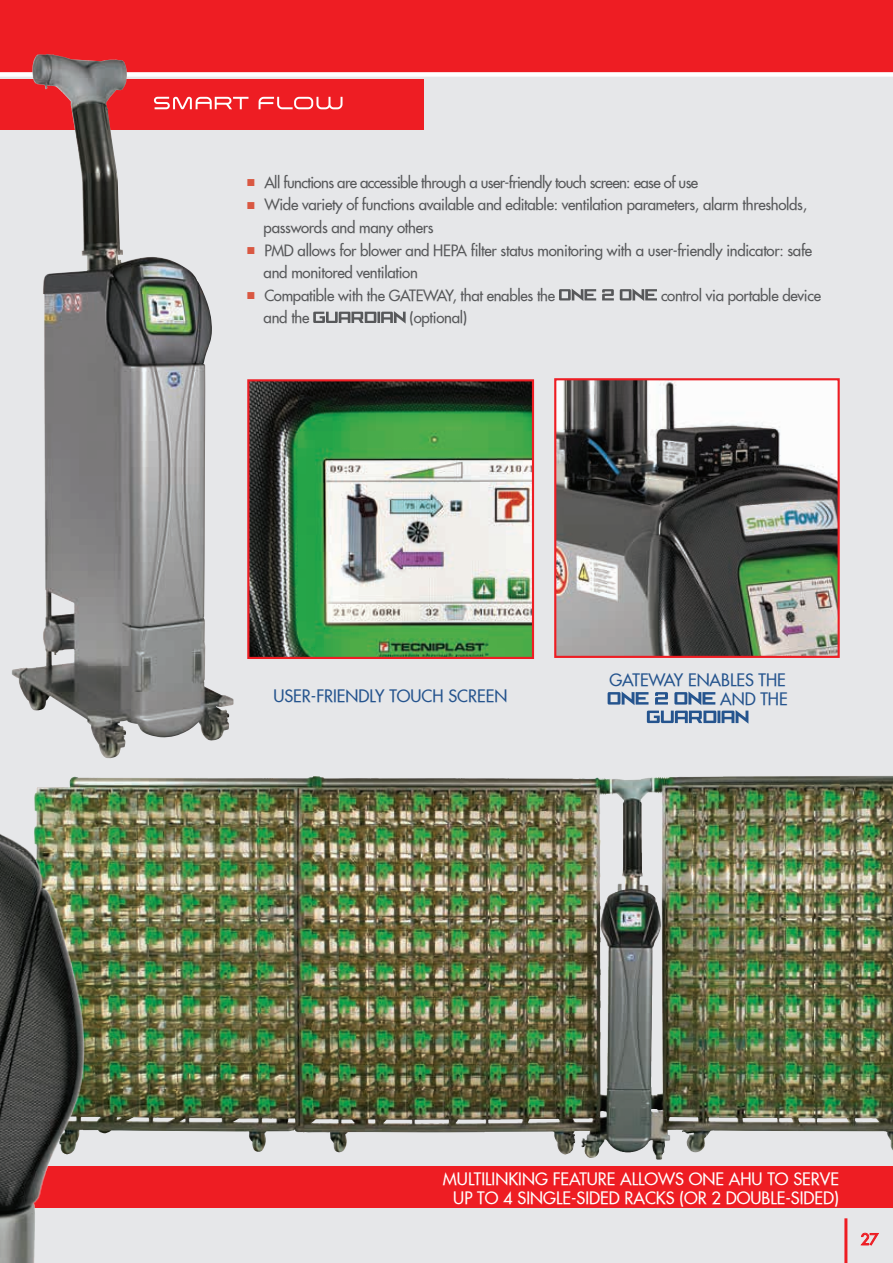
<style>
.page{position:relative;width:893px;height:1263px;background:#fff}
.page>*{position:absolute;margin:0;border:0;box-sizing:border-box;transform-origin:0 0}
.t1{font:16.5px/18.5px "Futura Extended";color:#fff;text-align:right}
.t2{font:16.5px/18.5px "Futura Extended";color:#25548e;text-align:right}
.t3{font:15px/22.5px "Futura Extended";letter-spacing:-.02em;color:#57585a}
.t4{font:15px "Futura Extended";letter-spacing:-.04em;color:#57585a}
.t5{font:15px "Futura Extended";color:#ee1d23}
.s1{font-family:"Book Antiqua";color:#d95842}
</style>
<div class="page">
<img style="left:0;top:77px;width:893px;height:1186px">
<div style="left:0;top:1166px;width:893px;height:42px;background:#ee1d23"></div>
<img style="left:596px;top:776px;width:229px;height:4px">
<div style="left:0;top:0;width:893px;height:74px;background:#ee1d23"></div>
<img style="left:0;top:758px;width:96px;height:505px">
<div style="left:0;top:79px;width:423px;height:51px;background:#ee1d23"></div>
<svg style="left:234px;top:97px;width:108px;height:12px"></svg>
<svg style="left:559px;top:289px;width:98px;height:12px"></svg>
<svg style="left:313px;top:311px;width:93px;height:13px"></svg>
<img style="left:250px;top:382px;width:281px;height:274px">
<div style="left:247px;top:379px;width:287px;height:280px;border:2px solid #ee1d23"></div>
<img style="left:557px;top:381px;width:280px;height:274px">
<div style="left:554px;top:378px;width:286px;height:280px;border:2px solid #ee1d23"></div>
<svg style="left:608px;top:691px;width:140px;height:33px;background:#a8b8cb"></svg>
<div style="left:0;top:72px;width:893px;height:5px;background:#fff"></div>
<svg style="left:860px;top:1232px;width:20px;height:14px"></svg>
<hr style="left:844px;top:1218px;width:3px;height:45px;background:#ee1d23">
<img style="left:12px;top:54px;width:222px;height:705px">
<p class="t4" style="left:247px;top:173px;width:453px"><span class="s1">■</span> All functions are accessible through a user-friendly touch screen: ease of use</p>
<p class="t3" style="left:264px;top:194px;width:545px;text-indent:-17px"><span class="s1">■</span> Wide variety of functions available and editable: ventilation parameters, alarm thresholds, passwords and many others</p>
<p class="t3" style="left:264px;top:239px;width:550px;text-indent:-17px"><span class="s1">■</span> PMD allows for blower and HEPA filter status monitoring with a user-friendly indicator: safe and monitored ventilation</p>
<p class="t3" style="left:247px;top:284px;width:310px"><span class="s1">■</span> Compatible with the GATEWAY, that enables the</p>
<p class="t3" style="left:661px;top:284px;width:161px">control via portable device</p>
<p class="t3" style="left:264px;top:306px;width:47px">and the</p>
<p class="t3" style="left:410px;top:306px;width:59px">(optional)</p>
<p class="t2" style="left:273px;top:686px;width:235px">USER-FRIENDLY TOUCH SCREEN</p>
<p class="t2" style="left:609px;top:671px;width:180px">GATEWAY ENABLES THE<br>AND THE</p>
<p class="t1" style="left:443px;top:1169px;width:397px">MULTILINKING FEATURE ALLOWS ONE AHU TO SERVE<br>UP TO 4 SINGLE-SIDED RACKS (OR 2 DOUBLE-SIDED)</p>
<p class="t5" style="left:861px;top:1229px;width:19px">27</p>
</div>
